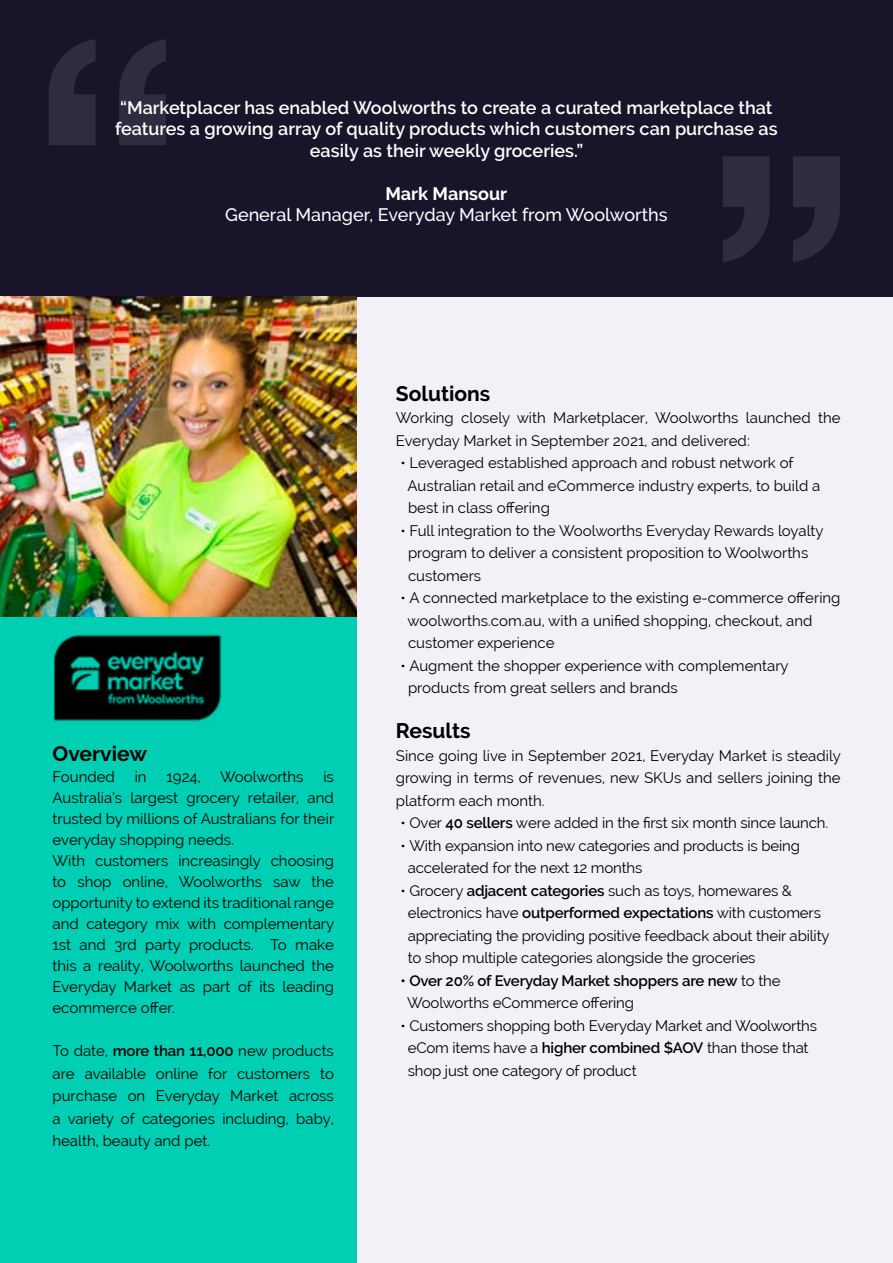
<style>
.page{position:relative;width:893px;height:1263px;background:#f3f1f8}
.page>*{position:absolute;margin:0;border:0;box-sizing:border-box;transform-origin:0 0}
.t1{font:700 330px "Helvetica Neue";color:#fff}
.t2{font:700 21px "Raleway";color:#000}
.t3{font:600 18px/21.6px "Raleway";color:#fff;text-align:center}
.t4{font:500 18px "Raleway";color:#fff}
.t5{font:700 18px "Raleway";color:#fff}
.t6{font:15px/22.5px "Raleway";color:#000}
.t7{font:600 15px/22.5px "Raleway";letter-spacing:-.01em;color:#000}
.s1{font-weight:600}
.s2{font-weight:400}
</style>
<div class="page">
<div style="left:0;top:0;width:893px;height:297px;background:#1a142b"></div>
<div style="left:0;top:324px;width:356px;height:939px;background:#00cfb4"></div>
<img style="left:53px;top:634px;width:169px;height:88px">
<img style="left:0;top:297px;width:357px;height:319px">
<h1 class="t1" style="left:31px;top:-102px;width:154px">“</h1>
<p class="t3" style="left:115px;top:97px;width:664px">“Marketplacer has enabled Woolworths to create a curated marketplace that features a growing array of quality products which customers can purchase as easily as their weekly groceries.”</p>
<p class="t5" style="left:385px;top:184px;width:123px">Mark Mansour</p>
<p class="t4" style="left:225px;top:204px;width:444px">General Manager, Everyday Market from Woolworths</p>
<h1 class="t1" style="left:858px;top:403px;width:154px;rotate:-180deg">“</h1>
<h2 class="t2" style="left:52px;top:741px;width:96px">Overview</h2>
<p class="t6" style="left:52px;top:765px;width:64px">Founded</p>
<p class="t6" style="left:135px;top:765px;width:13px">in</p>
<p class="t6" style="left:166px;top:765px;width:36px">1924,</p>
<p class="t6" style="left:220px;top:765px;width:85px">Woolworths</p>
<p class="t6" style="left:52px;top:766px;width:283px;line-height:21px;text-indent:271px">is Australia’s largest grocery retailer, and trusted by millions of Australians for their everyday shopping needs.<br>With customers increasingly choosing to shop online, Woolworths saw the opportunity to extend its traditional range and category mix with complementary 1st and 3rd party products. To make this a reality, Woolworths launched the Everyday Market as part of its leading ecommerce offer.</p>
<p class="t6" style="left:52px;top:1040px;width:283px;text-align:justify">To date, <span class="s1">more than 11,000</span> new products are available online for customers to purchase on Everyday Market across a variety of categories including, baby, health, beauty and pet.</p>
<h2 class="t2" style="left:396px;top:381px;width:96px">Solutions</h2>
<p class="t6" style="left:396px;top:407px;width:446px">Working closely with Marketplacer, Woolworths launched the<br>Everyday Market in September 2021, and delivered:</p>
<p class="t6" style="left:408px;top:452px;width:414px;text-indent:-7px">• Leveraged established approach and robust network of<br>Australian retail and eCommerce industry experts, to build a best in class offering</p>
<p class="t6" style="left:408px;top:519px;width:417px;text-indent:-8px">• Full integration to the Woolworths Everyday Rewards loyalty program to deliver a consistent proposition to Woolworths customers</p>
<p class="t6" style="left:408px;top:587px;width:434px;text-indent:-7px">• A connected marketplace to the existing e-commerce offering woolworths.com.au, with a unified shopping, checkout, and customer experience</p>
<p class="t6" style="left:408px;top:654px;width:382px;text-indent:-8px">• Augment the shopper experience with complementary products from great sellers and brands</p>
<h2 class="t2" style="left:396px;top:719px;width:76px">Results</h2>
<p class="t6" style="left:396px;top:744px;width:447px;text-align:justify">Since going live in September 2021, Everyday Market is steadily growing in terms of revenues, new SKUs and sellers joining the platform each month.</p>
<p class="t6" style="left:400px;top:812px;width:429px">• Over <span class="s1">40 sellers</span> were added in the first six month since launch.</p>
<p class="t6" style="left:408px;top:834px;width:394px;text-indent:-7px">• With expansion into new categories and products is being accelerated for the next 12 months</p>
<p class="t6" style="left:408px;top:879px;width:423px;text-indent:-7px">• Grocery <span class="s1">adjacent categories</span> such as toys, homewares &amp; electronics have <span class="s1">outperformed expectations</span> with customers appreciating the providing positive feedback about their ability to shop multiple categories alongside the groceries</p>
<p class="t7" style="left:407px;top:969px;width:375px;text-indent:-7px">• Over 20% of Everyday Market shoppers are new <span class="s2">to the<br>Woolworths eCommerce offering</span></p>
<p class="t6" style="left:408px;top:1014px;width:411px;text-indent:-7px">• Customers shopping both Everyday Market and Woolworths eCom items have a <span class="s1">higher combined $AOV</span> than those that shop just one category of product</p>
</div>
